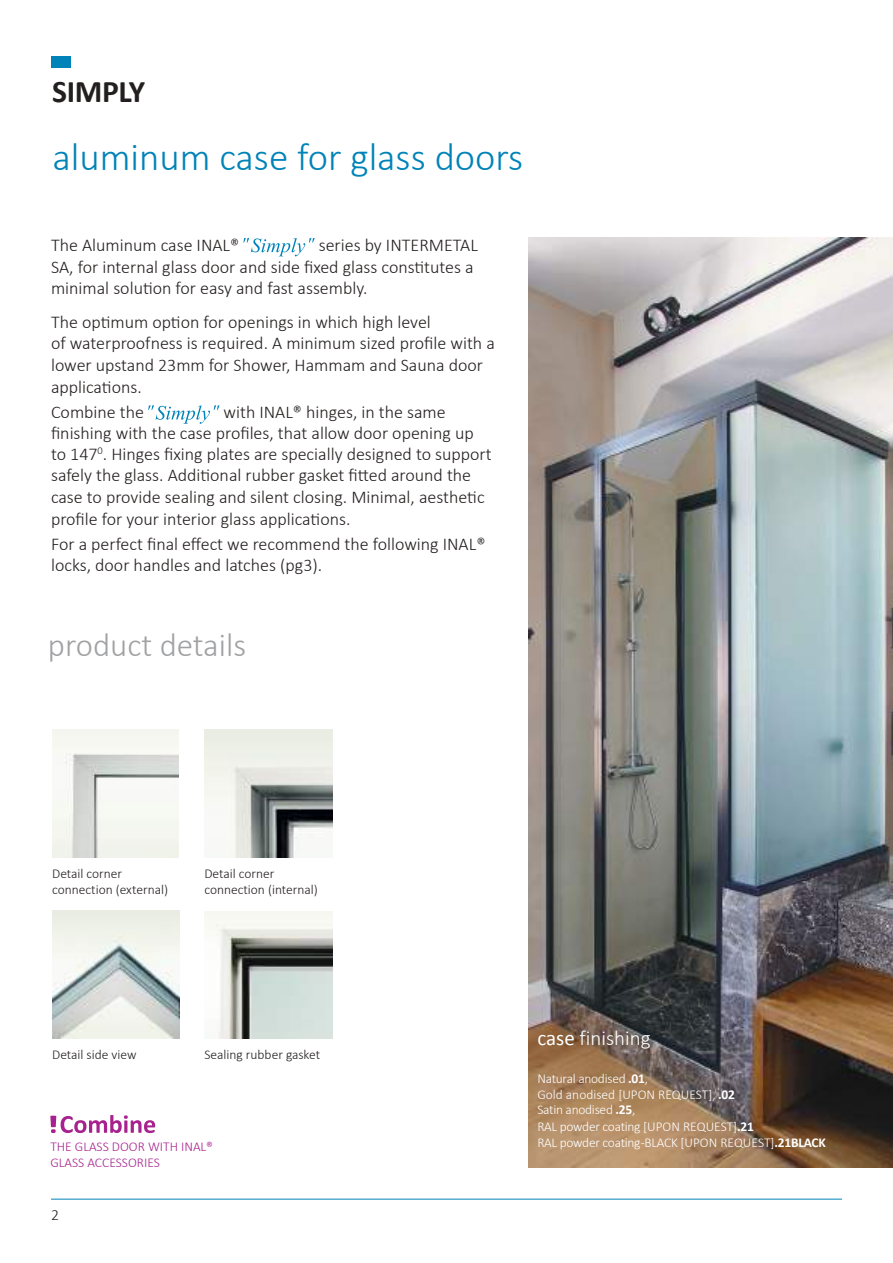
<style>
.page{position:relative;width:893px;height:1263px;background:#fff}
.page>*{position:absolute;margin:0;border:0;box-sizing:border-box;transform-origin:0 0}
.t1{font:300 39px "Calibri";color:#0083b8}
.t2{font:300 33px "Calibri";color:#a0a1a3}
.t3{font:700 31.65px "Calibri";letter-spacing:-.01em;color:#241f1f}
.t4{font:300 21px "Calibri";color:#fff}
.t5{font:300 18px/21.6px "Calibri";color:#241f1f}
.t6{font:300 15.75px "Calibri";color:#241f1f}
.t7{font:300 13.5px/15.9px "Calibri";letter-spacing:-.02em;color:#fff}
.t8{font:300 13.5px/16.2px "Calibri";color:#241f1f}
.t9{font:300 13.5px/16.2px "Calibri";color:#a7228e}
.s1{font-weight:400}
.s2{font-weight:700}
</style>
<div class="page">
<hr style="left:51px;top:1199px;width:791px;height:1px;background:#0083b8">
<div style="left:51px;top:57px;width:18px;height:11px;background:#0083b8"></div>
<div style="left:53px;top:57px;width:18px;height:11px;background:#0083b8"></div>
<img style="left:528px;top:237px;width:365px;height:930px">
<img style="left:52px;top:729px;width:127px;height:128px">
<img style="left:204px;top:729px;width:128px;height:128px">
<img style="left:52px;top:911px;width:128px;height:127px">
<img style="left:204px;top:911px;width:128px;height:127px">
<svg style="left:243px;top:238px;width:72px;height:18px"></svg>
<svg style="left:148px;top:405px;width:71px;height:19px"></svg>
<svg style="left:50px;top:1115px;width:105px;height:18px"></svg>
<h3 class="t3" style="left:52px;top:79px;width:95px">SIMPLY</h3>
<h1 class="t1" style="left:52px;top:143px;width:472px">aluminum case for glass doors</h1>
<p class="t5" style="left:51px;top:236px;width:190px">The Aluminum case INAL®</p>
<p class="t5" style="left:51px;top:236px;width:428px;text-indent:268px">series by INTERMETAL<br>SA, for internal glass door and side fixed glass constitutes a minimal solution for easy and fast assembly.</p>
<p class="t5" style="left:51px;top:311px;width:445px">The optimum option for openings in which high level<br>of waterproofness is required. A minimum sized profile with a lower upstand 23mm for Shower, Hammam and Sauna door applications.</p>
<p class="t5" style="left:51px;top:403px;width:95px">Combine the</p>
<p class="t5" style="left:51px;top:402px;width:442px;text-indent:172px">with INAL® hinges, in the same finishing with the case profiles, that allow door opening up to 147<sup>0</sup>. Hinges fixing plates are specially designed to support safely the glass. Additional rubber gasket fitted around the case to provide sealing and silent closing. Minimal, aesthetic profile for your interior glass applications.</p>
<p class="t5" style="left:51px;top:533px;width:436px;line-height:21px">For a perfect final effect we recommend the following INAL® locks, door handles and latches (pg3).</p>
<h2 class="t2" style="left:48px;top:634px;width:200px">product details</h2>
<p class="t8" style="left:52px;top:866px;width:117px">Detail corner connection (external)</p>
<p class="t8" style="left:204px;top:866px;width:115px">Detail corner connection (internal)</p>
<p class="t8" style="left:52px;top:1046px;width:86px">Detail side view</p>
<p class="t8" style="left:204px;top:1046px;width:117px">Sealing rubber gasket</p>
<p class="t9" style="left:50px;top:1138px;width:164px">THE GLASS DOOR WITH ΙΝΑL®<br>GLASS ACCESSORIES</p>
<p class="t6" style="left:51px;top:1209px;width:9px">2</p>
<p class="t4" style="left:537px;top:1030px;width:115px"><span class="s1">case</span> finishing</p>
<p class="t7" style="left:537px;top:1072px;width:290px">Natural anodised <span class="s2">.01</span>,<br>Gold anodised [UPON REQUEST], <span class="s2">.02<br></span>Satin anodised <span class="s2">.25</span>,<br>RAL powder coating [UPON REQUEST]<span class="s2">.21<br></span>RAL powder coating -BLACK [UPON REQUEST]<span class="s2">.21BLACK</span></p>
</div>
